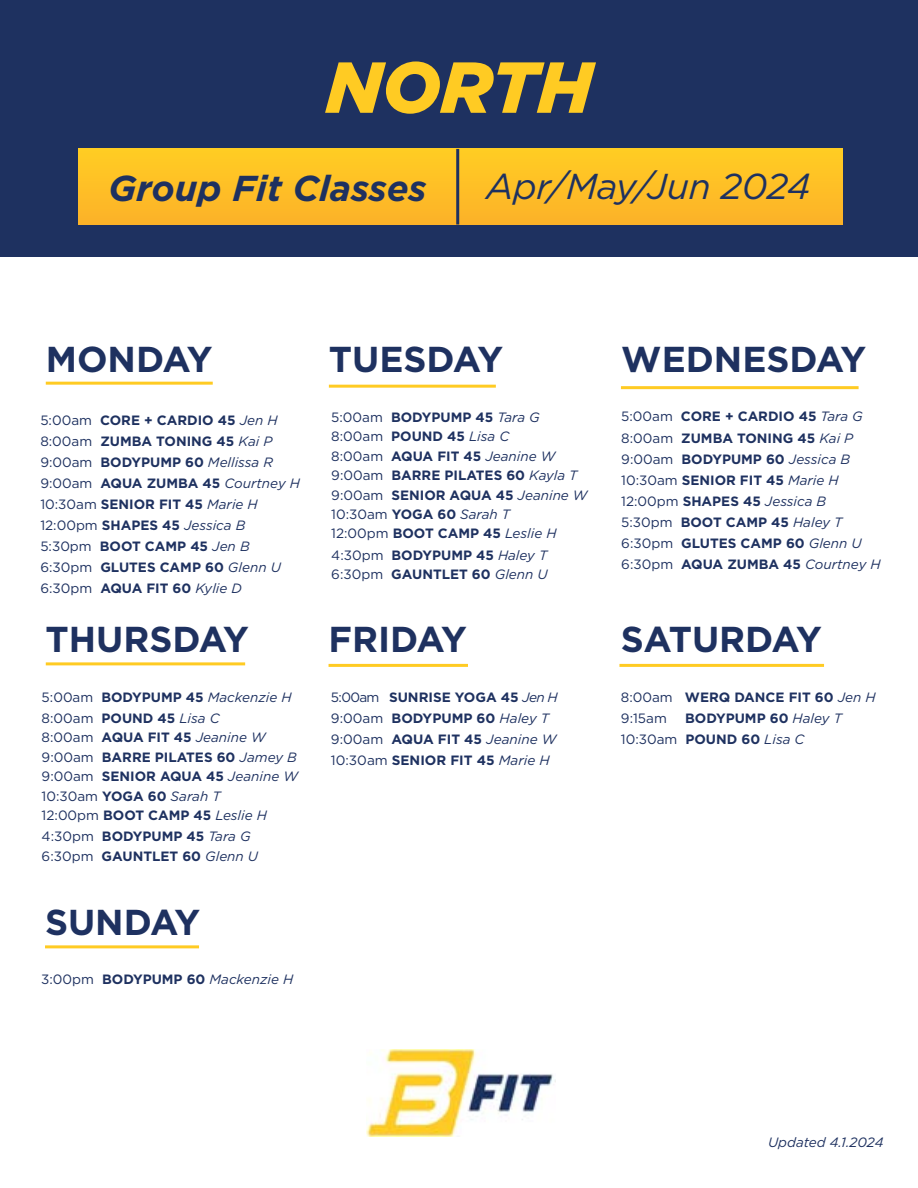
<style>
.page{position:relative;width:918px;height:1188px;background:#fff}
.page>*{position:absolute;margin:0;border:0;box-sizing:border-box;transform-origin:0 0}
.t1{font:italic 900 72px "Gotham";color:#ffcb23}
.t2{font:700 36px "Gotham";color:#1e3160}
.t3{font:italic 700 36px "Gotham";color:#1e3160}
.t4{font:italic 36px "Gotham";letter-spacing:-.01em;color:#1e3160}
.t5{font:700 13.5px/21px "Gotham";color:#1e3160}
.t6{font:italic 13.5px "Gotham";color:#1e3160}
.s1{font-weight:400}
.s2{font-weight:400;font-style:italic}
</style>
<div class="page">
<div style="left:0;top:0;width:918px;height:256px;background:#1e3160"></div>
<div style="left:79px;top:149px;width:763px;height:76px;background:linear-gradient(to right,#febf26,#febf26)"></div>
<img style="left:367px;top:1050px;width:189px;height:86px">
<hr style="left:456px;top:149px;width:3px;height:76px;background:#1e3160">
<hr style="left:46px;top:382px;width:167px;height:3px;background:#ffcb23">
<hr style="left:46px;top:662px;width:199px;height:3px;background:#ffcb23">
<hr style="left:329px;top:664px;width:139px;height:3px;background:#ffcb23">
<hr style="left:619px;top:664px;width:205px;height:3px;background:#ffcb23">
<hr style="left:329px;top:385px;width:167px;height:3px;background:#ffcb23">
<hr style="left:621px;top:386px;width:238px;height:3px;background:#ffcb23">
<hr style="left:45px;top:945px;width:154px;height:3px;background:#ffcb23">
<h1 class="t1" style="left:326px;top:38px;width:268px">NORTH</h1>
<h2 class="t3" style="left:109px;top:164px;width:320px">Group Fit Classes</h2>
<h2 class="t4" style="left:486px;top:163px;width:326px">Apr/May/Jun 2024</h2>
<h2 class="t2" style="left:46px;top:336px;width:168px">MONDAY</h2>
<p class="t5" style="left:40px;top:410px;width:261px"><span class="s1">5:00am</span> CORE + CARDIO 45 <span class="s2">Jen H<br></span><span class="s1">8:00am</span> ZUMBA TONING 45 <span class="s2">Kai P<br></span><span class="s1">9:00am</span> BODYPUMP 60 <span class="s2">Mellissa R<br></span><span class="s1">9:00am</span> AQUA ZUMBA 45 <span class="s2">Courtney H<br></span><span class="s1">10:30am</span> SENIOR FIT 45 <span class="s2">Marie H<br></span><span class="s1">12:00pm</span> SHAPES 45 <span class="s2">Jessica B<br></span><span class="s1">5:30pm</span> BOOT CAMP 45 <span class="s2">Jen B<br></span><span class="s1">6:30pm</span> GLUTES CAMP 60 <span class="s2">Glenn U<br></span><span class="s1">6:30pm</span> AQUA FIT 60 <span class="s2">Kylie D</span></p>
<h2 class="t2" style="left:45px;top:616px;width:205px">THURSDAY</h2>
<p class="t5" style="left:42px;top:686px;width:251px"><span class="s1">5:00am</span> BODYPUMP 45 <span class="s2">Mackenzie H<br></span><span class="s1">8:00am</span> POUND 45 <span class="s2">Lisa C</span></p>
<p class="t5" style="left:42px;top:728px;width:258px;line-height:19.5px"><span class="s1">8:00am</span> AQUA FIT 45 <span class="s2">Jeanine W<br></span><span class="s1">9:00am</span> BARRE PILATES 60 <span class="s2">Jamey B<br></span><span class="s1">9:00am</span> SENIOR AQUA 45 <span class="s2">Jeanine W<br></span><span class="s1">10:30am</span> YOGA 60 <span class="s2">Sarah T<br></span><span class="s1">12:00pm</span> BOOT CAMP 45 <span class="s2">Leslie H</span></p>
<p class="t5" style="left:42px;top:827px;width:218px;line-height:19.5px"><span class="s1">4:30pm</span> BODYPUMP 45 <span class="s2">Tara G<br></span><span class="s1">6:30pm</span> GAUNTLET 60 <span class="s2">Glenn U</span></p>
<h2 class="t2" style="left:45px;top:898px;width:157px">SUNDAY</h2>
<p class="t5" style="left:41px;top:969px;width:254px"><span class="s1">3:00pm</span> BODYPUMP 60 <span class="s2">Mackenzie H</span></p>
<h2 class="t2" style="left:329px;top:336px;width:176px">TUESDAY</h2>
<p class="t5" style="left:331px;top:407px;width:258px;line-height:19.5px"><span class="s1">5:00am</span> BODYPUMP 45 <span class="s2">Tara G<br></span><span class="s1">8:00am</span> POUND 45 <span class="s2">Lisa C<br></span><span class="s1">8:00am</span> AQUA FIT 45 <span class="s2">Jeanine W<br></span><span class="s1">9:00am</span> BARRE PILATES 60 <span class="s2">Kayla T<br></span><span class="s1">9:00am</span> SENIOR AQUA 45 <span class="s2">Jeanine W<br></span><span class="s1">10:30am</span> YOGA 60 <span class="s2">Sarah T<br></span><span class="s1">12:00pm</span> BOOT CAMP 45 <span class="s2">Leslie H</span></p>
<p class="t5" style="left:331px;top:545px;width:218px;line-height:19.5px"><span class="s1">4:30pm</span> BODYPUMP 45 <span class="s2">Haley T<br></span><span class="s1">6:30pm</span> GAUNTLET 60 <span class="s2">Glenn U</span></p>
<h2 class="t2" style="left:329px;top:616px;width:140px">FRIDAY</h2>
<p class="t5" style="left:331px;top:686px;width:228px"><span class="s1">5:00am</span> SUNRISE YOGA 45 <span class="s2">Jen H<br></span><span class="s1">9:00am</span> BODYPUMP 60 <span class="s2">Haley T<br></span><span class="s1">9:00am</span> AQUA FIT 45 <span class="s2">Jeanine W<br></span><span class="s1">10:30am</span> SENIOR FIT 45 <span class="s2">Marie H</span></p>
<h2 class="t2" style="left:621px;top:336px;width:246px">WEDNESDAY</h2>
<p class="t5" style="left:621px;top:406px;width:261px"><span class="s1">5:00am</span> CORE + CARDIO 45 <span class="s2">Tara G<br></span><span class="s1">8:00am</span> ZUMBA TONING 45 <span class="s2">Kai P<br></span><span class="s1">9:00am</span> BODYPUMP 60 <span class="s2">Jessica B<br></span><span class="s1">10:30am</span> SENIOR FIT 45 <span class="s2">Marie H<br></span><span class="s1">12:00pm</span> SHAPES 45 <span class="s2">Jessica B<br></span><span class="s1">5:30pm</span> BOOT CAMP 45 <span class="s2">Haley T<br></span><span class="s1">6:30pm</span> GLUTES CAMP 60 <span class="s2">Glenn U<br></span><span class="s1">6:30pm</span> AQUA ZUMBA 45 <span class="s2">Courtney H</span></p>
<h2 class="t2" style="left:621px;top:616px;width:202px">SATURDAY</h2>
<p class="t5" style="left:621px;top:686px;width:256px"><span class="s1">8:00am</span> WERQ DANCE FIT 60 <span class="s2">Jen H<br></span><span class="s1">9:15am</span></p>
<p class="t5" style="left:621px;top:707px;width:223px;text-indent:64px">BODYPUMP 60 <span class="s2">Haley T<br></span><span class="s1">10:30am</span> POUND 60 <span class="s2">Lisa C</span></p>
<p class="t6" style="left:768px;top:1133px;width:117px">Updated 4.1.2024</p>
</div>
